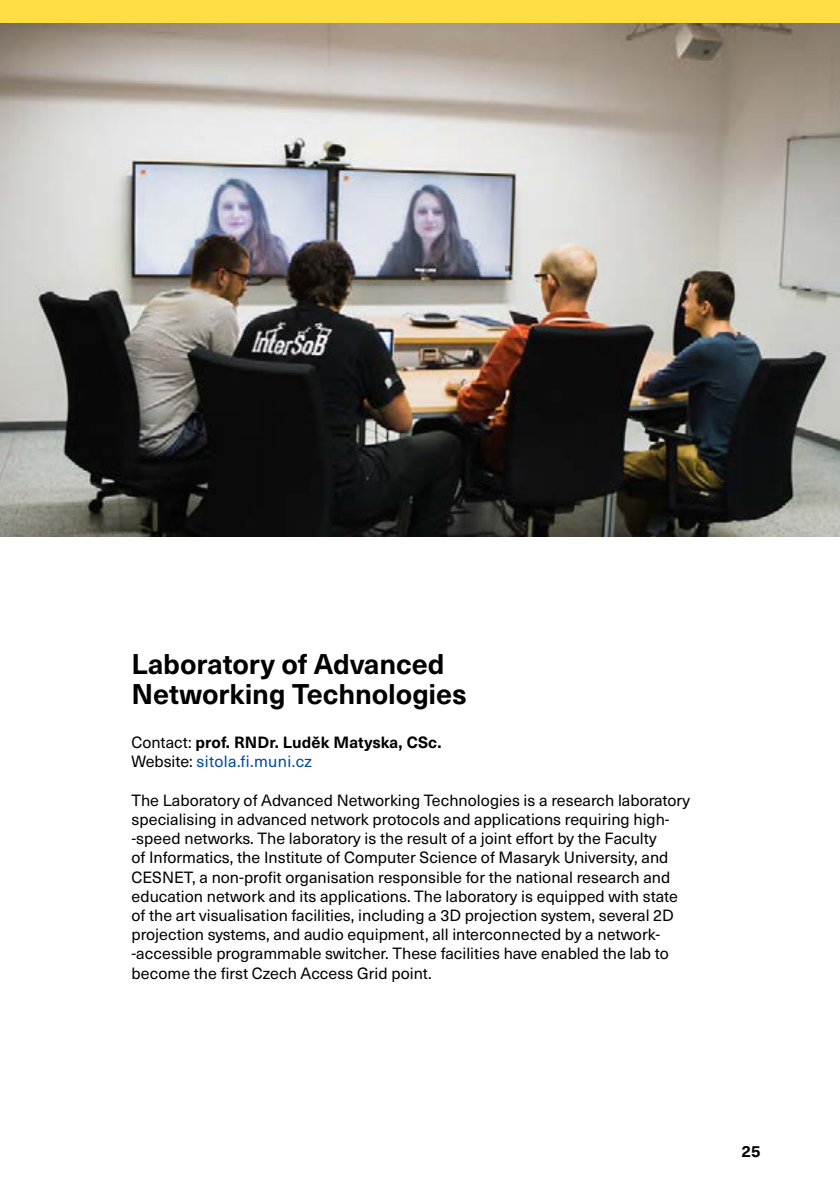
<style>
.page{position:relative;width:840px;height:1191px;background:#fff}
.page>*{position:absolute;margin:0;border:0;box-sizing:border-box;transform-origin:0 0}
.t1{font:700 28px/30px "Neue Haas Unica Pro";letter-spacing:-.005em;color:#000}
.t2{font:16px/19.2px "Neue Haas Unica Pro";color:#000}
.t3{font:700 16px/19.2px "Neue Haas Unica Pro";letter-spacing:.01em;color:#000}
.s1{font-weight:400}
.s2{font-weight:400;color:#004a99}
</style>
<div class="page">
<img style="left:0;top:23px;width:839px;height:514px">
<div style="left:0;top:0;width:839px;height:23px;background:#ffde44"></div>
<h1 class="t1" style="left:131px;top:649px;width:337px">Laboratory of Advanced<br>Networking Technologies</h1>
<p class="t3" style="left:131px;top:733px;width:311px"><span class="s1">Contact:</span> prof. RNDr. Luděk Matyska, CSc.<br><span class="s1">Website:</span> <span class="s2">sitola.fi.muni.cz</span></p>
<p class="t2" style="left:131px;top:790px;width:559px">The Laboratory of Advanced Networking Technologies is a research laboratory specialising in advanced network protocols and applications requiring high-‑speed networks. The laboratory is the result of a joint effort by the Faculty<br>of Informatics, the Institute of Computer Science of Masaryk University, and CESNET, a non‑profit organisation responsible for the national research and education network and its applications. The laboratory is equipped with state of the art visualisation facilities, including a 3D projection system, several 2D projection systems, and audio equipment, all interconnected by a network-‑accessible programmable switcher. These facilities have enabled the lab to become the first Czech Access Grid point.</p>
<p class="t3" style="left:741px;top:1142px;width:21px">25</p>
</div>
